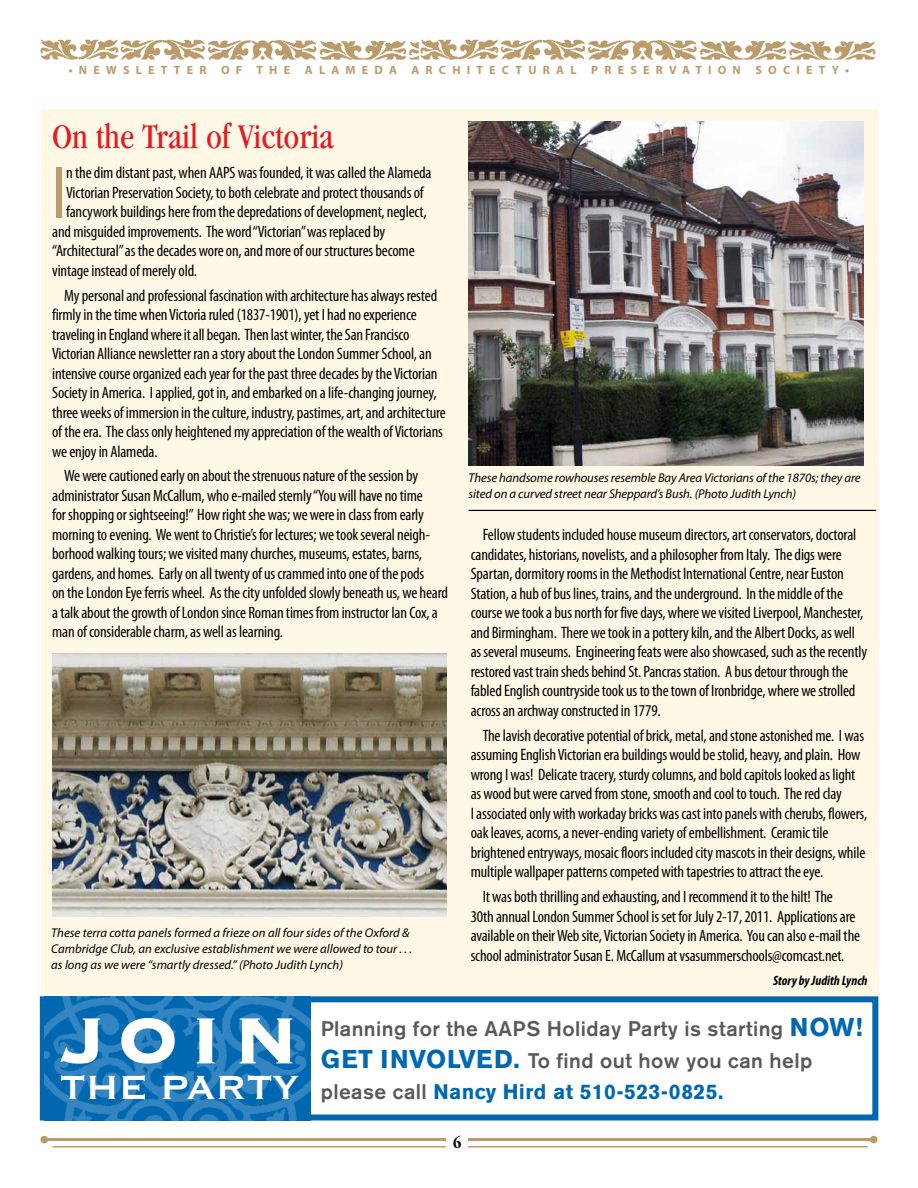
<style>
.page{position:relative;width:918px;height:1188px;background:#fff}
.page>*{position:absolute;margin:0;border:0;box-sizing:border-box;transform-origin:0 0}
.t1{font:700 85.5px "Copperplate";color:#fff}
.t2{font:condensed 74.4px "Myriad Pro";color:#bc9b6a}
.t3{font:43.5px "Copperplate";letter-spacing:-.01em;color:#fff}
.t4{font:condensed 36px "Garamond";color:#e31b23}
.t5{font:500 21px/31.5px "Akzidenz Grotesk BE";letter-spacing:.02em;color:#58595b}
.t6{font:condensed 16.5px/19.5px "Myriad Pro";letter-spacing:-.01em;color:#000}
.t7{font:700 condensed 16.5px "Garamond";color:#000}
.t8{font:italic 700 condensed 13.5px "Myriad Pro";color:#000}
.t9{font:italic 12.75px/15.8px "Myriad Pro";letter-spacing:-.005em;color:#000}
.t10{font:700 12px "Myriad Pro";letter-spacing:.52em;color:#bc9b6a}
.s1{font-weight:700;font-size:25.5px;color:#0067b1}
.s2{font-weight:700;color:#0067b1}
</style>
<div class="page">
<img style="left:40px;top:40px;width:836px;height:20px">
<div style="left:41px;top:109px;width:837px;height:889px;background:#fff8e7"></div>
<div style="left:40px;top:996px;width:838px;height:124px;border:6px solid #0067b1"></div>
<img style="left:44px;top:996px;width:267px;height:124px">
<img style="left:469px;top:122px;width:394px;height:343px">
<img style="left:52px;top:654px;width:395px;height:262px">
<hr style="left:469px;top:510px;width:407px;height:1px;background:#000">
<hr style="left:45px;top:1138px;width:828px;height:3px;background:#bc9b6a">
<div style="left:870px;top:1136px;width:7px;height:7px;background:#bc9b6a;border-radius:50%"></div>
<div style="left:40px;top:1136px;width:8px;height:7px;background:#bc9b6a;border-radius:50%"></div>
<hr style="left:52px;top:1146px;width:816px;height:2px;background:#bc9b6a">
<div style="left:447px;top:1126px;width:21px;height:31px;background:#fff"></div>
<p class="t10" style="left:69px;top:62px;width:329px">•NEWSLETTER OF THE ALAMEDA</p>
<p class="t10" style="left:412px;top:62px;width:329px">ARCHITECTURAL PRESERVATION</p>
<p class="t10" style="left:756px;top:62px;width:95px">SOCIETY•</p>
<h3 class="t4" style="left:52px;top:116px;width:283px">On the Trail of Victoria</h3>
<h2 class="t2" style="left:52px;top:148px;width:16px">I</h2>
<p class="t6" style="left:66px;top:163px;width:367px">n the dim distant past, when AAPS was founded, it was called the Alameda</p>
<p class="t6" style="left:66px;top:182px;width:359px">Victorian Preservation Society, to both celebrate and protect thousands of</p>
<p class="t6" style="left:66px;top:202px;width:362px">fancywork buildings here from the depredations of development, neglect,</p>
<p class="t6" style="left:52px;top:221px;width:335px">and misguided improvements. The word “Victorian” was replaced by</p>
<p class="t6" style="left:52px;top:241px;width:364px">“Architectural” as the decades wore on, and more of our structures become</p>
<p class="t6" style="left:52px;top:260px;width:146px">vintage instead of merely old.</p>
<p class="t6" style="left:52px;top:285px;width:395px;text-indent:12px">My personal and professional fascination with architecture has always rested firmly in the time when Victoria ruled (1837-1901), yet I had no experience traveling in England where it all began. Then last winter, the San Francisco Victorian Alliance newsletter ran a story about the London Summer School, an intensive course organized each year for the past three decades by the Victorian Society in America. I applied, got in, and embarked on a life-changing journey, three weeks of immersion in the culture, industry, pastimes, art, and architecture of the era. The class only heightened my appreciation of the wealth of Victorians we enjoy in Alameda.</p>
<p class="t6" style="left:52px;top:466px;width:397px;text-indent:12px">We were cautioned early on about the strenuous nature of the session by administrator Susan McCallum, who e-mailed sternly “You will have no time<br>for shopping or sightseeing!” How right she was; we were in class from early morning to evening. We went to Christie’s for lectures; we took several neigh&shy;borhood walking tours; we visited many churches, museums, estates, barns, gardens, and homes. Early on all twenty of us crammed into one of the pods<br>on the London Eye ferris wheel. As the city unfolded slowly beneath us, we heard a talk about the growth of London since Roman times from instructor Ian Cox, a man of considerable charm, as well as learning.</p>
<p class="t9" style="left:469px;top:470px;width:394px">These handsome rowhouses resemble Bay Area Victorians of the 1870s; they are sited on a curved street near Sheppard’s Bush. (Photo Judith Lynch)</p>
<p class="t6" style="left:471px;top:525px;width:398px;text-indent:12px">Fellow students included house museum directors, art conservators, doctoral candidates, historians, novelists, and a philosopher from Italy. The digs were Spartan, dormitory rooms in the Methodist International Centre, near Euston Station, a hub of bus lines, trains, and the underground. In the middle of the course we took a bus north for five days, where we visited Liverpool, Manchester, and Birmingham. There we took in a pottery kiln, and the Albert Docks, as well as several museums. Engineering feats were also showcased, such as the recently restored vast train sheds behind St. Pancras station. A bus detour through the fabled English countryside took us to the town of Ironbridge, where we strolled across an archway constructed in 1779.</p>
<p class="t6" style="left:471px;top:725px;width:398px;text-indent:12px">The lavish decorative potential of brick, metal, and stone astonished me. I was assuming English Victorian era buildings would be stolid, heavy, and plain. How wrong I was! Delicate tracery, sturdy columns, and bold capitols looked as light as wood but were carved from stone, smooth and cool to touch. The red clay<br>I associated only with workaday bricks was cast into panels with cherubs, flowers, oak leaves, acorns, a never-ending variety of embellishment. Ceramic tile brightened entryways, mosaic floors included city mascots in their designs, while multiple wallpaper patterns competed with tapestries to attract the eye.</p>
<p class="t6" style="left:471px;top:887px;width:391px;text-indent:12px">It was both thrilling and exhausting, and I recommend it to the hilt! The<br>30th annual London Summer School is set for July 2-17, 2011. Applications are available on their Web site, Victorian Society in America. You can also e-mail the school administrator Susan E. McCallum at vsasummerschools@comcast.net.</p>
<p class="t8" style="left:773px;top:972px;width:96px">Story by Judith Lynch</p>
<p class="t5" style="left:321px;top:1013px;width:543px">Planning for the AAPS Holiday Party is starting <span class="s1">NOW!<br>GET INVOLVED.</span> To find out how you can help please call <span class="s2">NANCY HIRD AT 510-523-0825.</span></p>
<p class="t9" style="left:51px;top:925px;width:363px">These terra cotta panels formed a frieze on all four sides of the Oxford &amp;<br>Cambridge Club, an exclusive establishment we were allowed to tour . . . as long as we were “smartly dressed.” (Photo Judith Lynch)</p>
<h1 class="t1" style="left:59px;top:985px;width:241px">Join</h1>
<h3 class="t3" style="left:59px;top:1060px;width:241px">the Party</h3>
<p class="t7" style="left:453px;top:1133px;width:10px">6</p>
</div>
